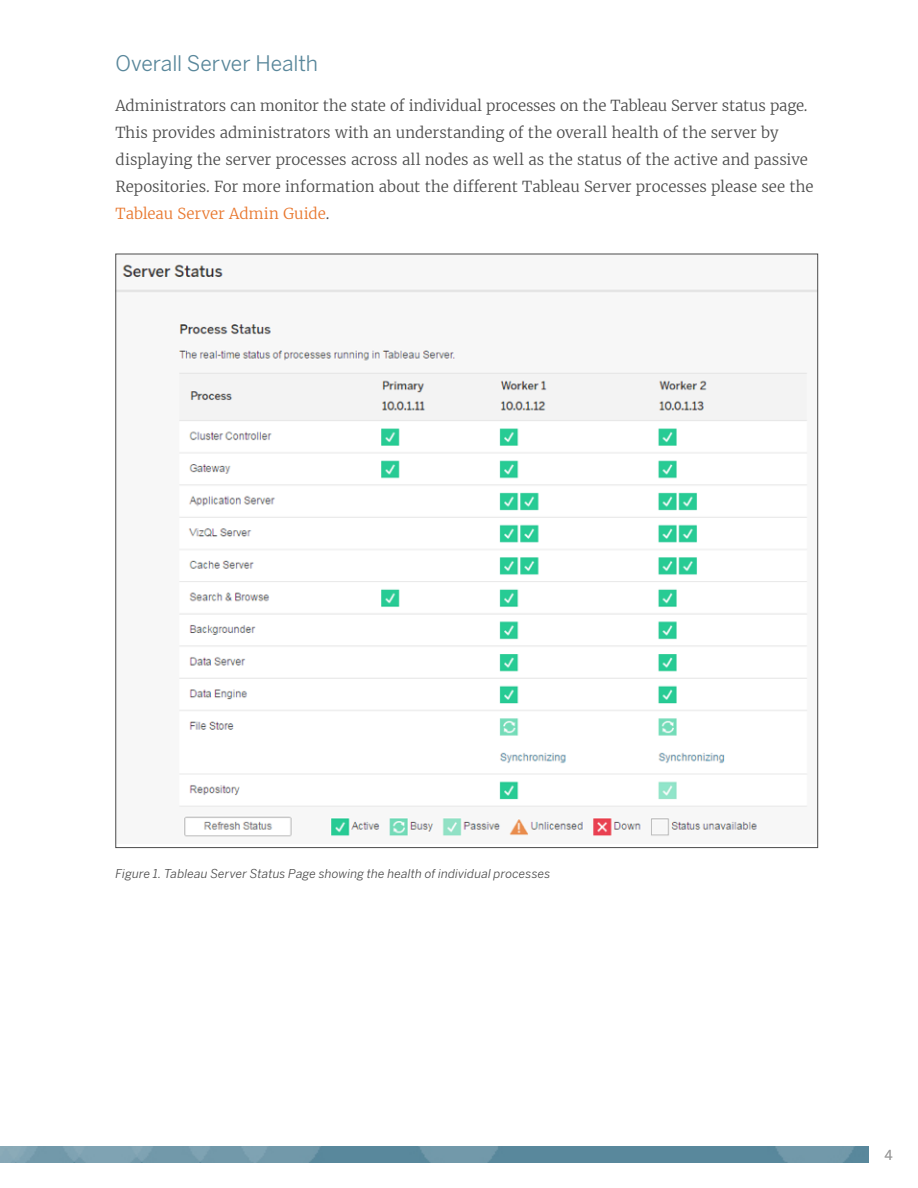
<style>
.page{position:relative;width:918px;height:1188px;background:#fff}
.page>*{position:absolute;margin:0;border:0;box-sizing:border-box;transform-origin:0 0}
.BODYCOPY-subhead{font:21px "Benton Sans";letter-spacing:-.005em;color:#59879b}
.BODYCOPY-standard{font:300 15px/27px "Merriweather";letter-spacing:-.005em;color:#4b4b4b}
.t1{font:13.5px "Benton Sans";color:#9b9b9b}
.BODYCOPY-standard-2{font:italic 12px "Benton Sans";letter-spacing:.01em;color:#4b4b4b}
.s1{color:#e8762c}
</style>
<div class="page">
<img style="left:0;top:1147px;width:868px;height:15px">
<img style="left:118px;top:264px;width:698px;height:573px">
<p class="BODYCOPY-subhead" style="left:116px;top:50px;width:204px">Overall Server Health</p>
<p class="BODYCOPY-standard" style="left:116px;top:92px;width:700px">Administrators can monitor the state of individual processes on the Tableau Server status page.<br>This provides administrators with an understanding of the overall health of the server by displaying the server processes across all nodes as well as the status of the active and passive Repositories. For more information about the different Tableau Server processes please see the <span class="s1">Tableau Server Admin Guide</span>.</p>
<p class="BODYCOPY-standard-2" style="left:116px;top:866px;width:436px">Figure 1. Tableau Server Status Page showing the health of individual processes</p>
<p class="t1" style="left:885px;top:1147px;width:10px">4</p>
</div>
